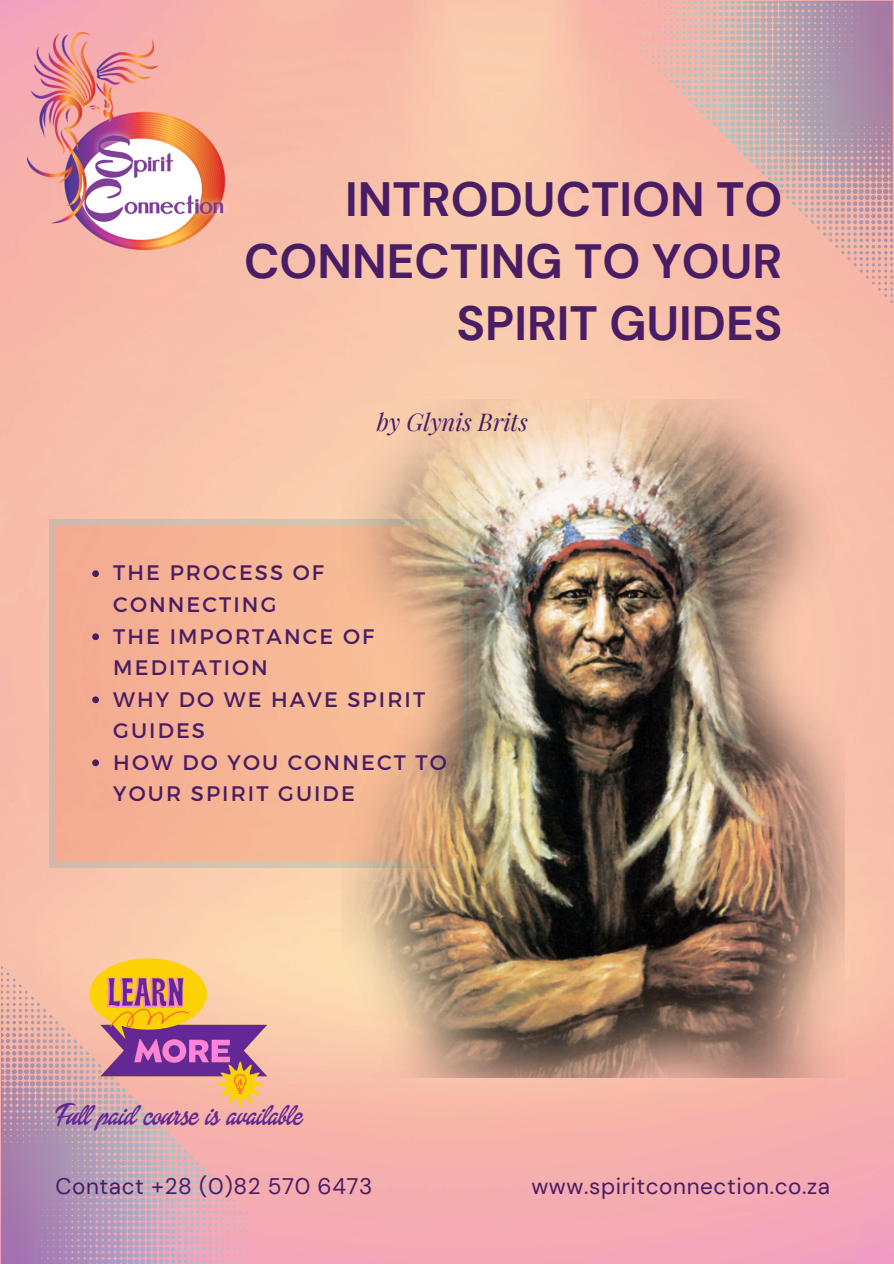
<style>
.page{position:relative;width:894px;height:1264px;background:#fff}
.page>*{position:absolute;margin:0;border:0;box-sizing:border-box;transform-origin:0 0}
.t1{font:700 48px/61.8px "DM Sans";color:#491d64;text-align:right}
.t2{font:30px "Dollie Script Personal Use";color:#632796}
.t3{font:italic 24px "Playfair Display";color:#491d64}
.t4{font:22.5px "DM Sans";letter-spacing:.025em;color:#491d64}
.t5{font:21px/31.5px "Montserrat";letter-spacing:.1em;color:#491d64}
</style>
<div class="page">
<img style="left:0;top:0;width:893px;height:1263px">
<svg style="left:1px;top:965px;width:301px;height:298px;background:#d6a7b1"></svg>
<svg style="left:591px;top:1px;width:301px;height:302px;background:#dfb0aa"></svg>
<svg style="left:49px;top:520px;width:292px;height:347px;background:#f3b395"></svg>
<img style="left:341px;top:400px;width:503px;height:677px">
<img style="left:28px;top:32px;width:206px;height:217px">
<svg style="left:89px;top:958px;width:178px;height:148px;background:#d29983"></svg>
<svg style="left:92px;top:570px;width:7px;height:7px"></svg>
<svg style="left:92px;top:633px;width:7px;height:7px"></svg>
<svg style="left:92px;top:696px;width:7px;height:7px"></svg>
<svg style="left:92px;top:759px;width:7px;height:7px"></svg>
<p class="t1" style="left:244px;top:169px;width:540px">INTRODUCTION TO<br>CONNECTING TO YOUR<br>SPIRIT GUIDES</p>
<p class="t3" style="left:376px;top:405px;width:153px">by Glynis Brits</p>
<p class="t5" style="left:113px;top:556px;width:212px">THE PROCESS OF<br>CONNECTING</p>
<h3 class="t5" style="left:113px;top:619px;width:262px">THE IMPORTANCE OF<br>MEDITATION</h3>
<p class="t5" style="left:113px;top:682px;width:313px">WHY DO WE HAVE SPIRIT<br>GUIDES</p>
<p class="t5" style="left:113px;top:745px;width:335px">HOW DO YOU CONNECT TO<br>YOUR SPIRIT GUIDE</p>
<p class="t2" style="left:55px;top:1102px;width:248px">Full paid course is available</p>
<p class="t4" style="left:55px;top:1171px;width:318px">Contact +28 (0)82 570 6473</p>
<p class="t4" style="left:531px;top:1171px;width:300px">www.spiritconnection.co.za</p>
</div>
